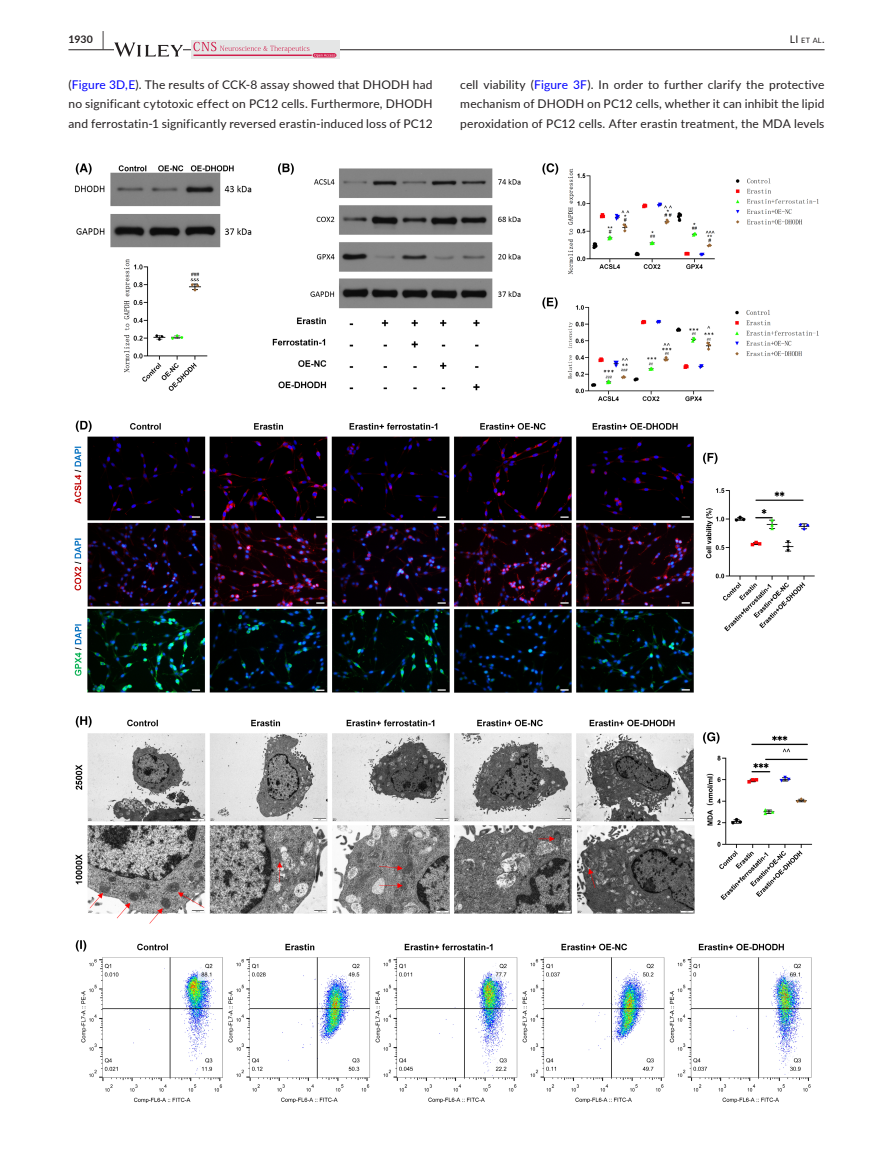
<style>
.page{position:relative;width:893px;height:1174px;background:#fff}
.page>*{position:absolute;margin:0;border:0;box-sizing:border-box;transform-origin:0 0}
.t1{font:12px/19.5px "Lato";letter-spacing:.015em;color:#231f20;text-align:justify}
.t2{font:700 10.5px "Lato";color:#231f20}
.t3{font:7.35px "Lato";color:#231f20}
.s1{font-size:19.5px}
.s2{font-size:10.5px}
.s3{color:#00f}
</style>
<div class="page">
<hr style="left:68px;top:49px;width:756px;height:1px;background:#231f20">
<svg style="left:114px;top:42px;width:69px;height:15px"></svg>
<div style="left:191px;top:40px;width:148px;height:19px;background:#e5e6e6"></div>
<hr style="left:313px;top:53px;width:23px;height:4px;background:#d5325d;border-radius:2px">
<svg style="left:193px;top:42px;width:142px;height:15px"></svg>
<img style="left:74px;top:163px;width:745px;height:939px">
<p class="t2" style="left:68px;top:31px;width:37px">1930 <span class="s1">|</span></p>
<p class="t3" style="left:790px;top:35px;width:36px"><span class="s2">LI</span> et al<span class="s2">.</span></p>
<p class="t1" style="left:68px;top:74px;width:366px">(<span class="s3">Figure 3D,E</span>). The results of CCK-8 assay showed that DHODH had no significant cytotoxic effect on PC12 cells. Furthermore, DHODH and ferrostatin-1 significantly reversed erastin-induced loss of PC12</p>
<p class="t1" style="left:460px;top:74px;width:366px">cell viability (<span class="s3">Figure 3F</span>). In order to further clarify the protective mechanism of DHODH on PC12 cells, whether it can inhibit the lipid peroxidation of PC12 cells. After erastin treatment, the MDA levels</p>
</div>
